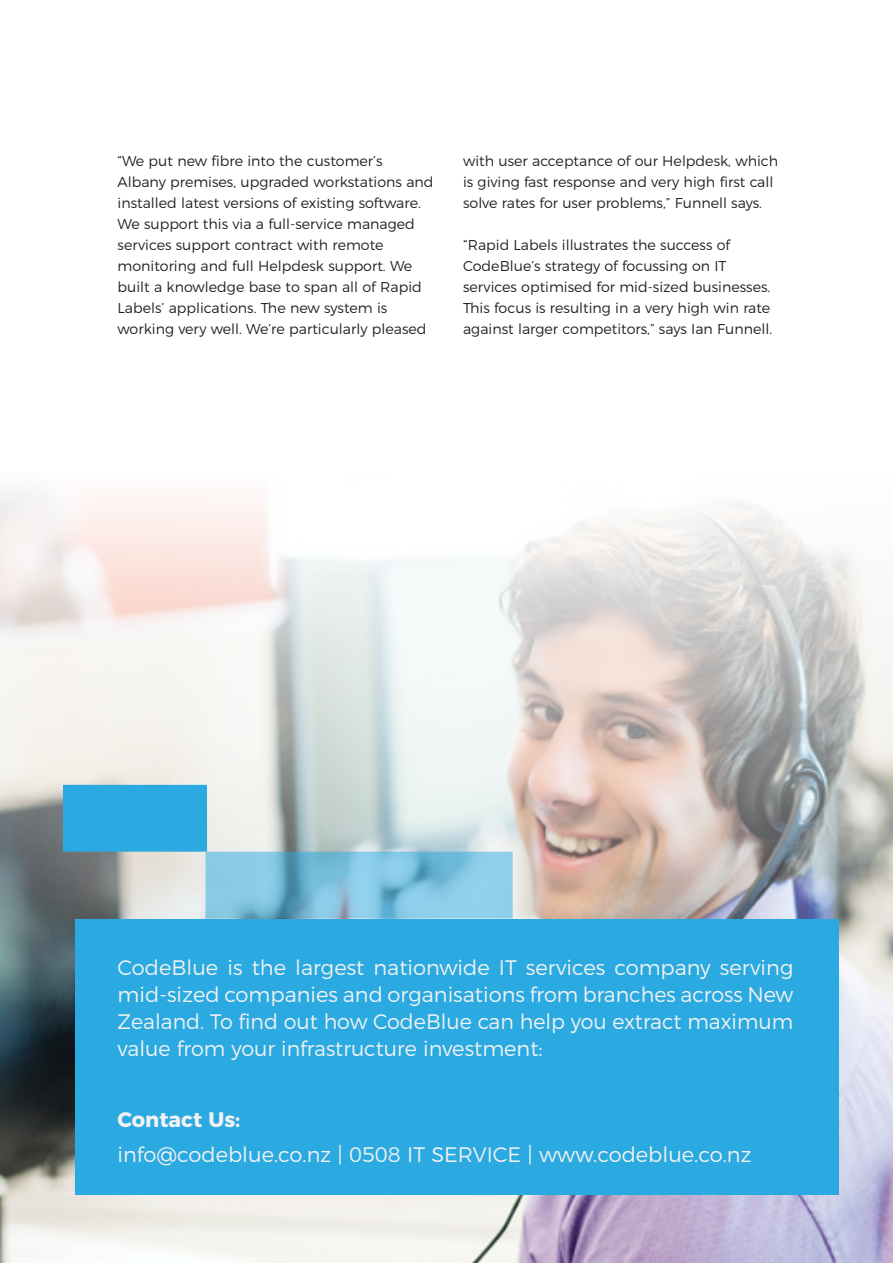
<style>
.page{position:relative;width:893px;height:1263px;background:#fff}
.page>*{position:absolute;margin:0;border:0;box-sizing:border-box;transform-origin:0 0}
.t1{font:300 21px/27px "Montserrat";color:#f2f2f2;text-align:justify}
.t2{font:700 21px "Montserrat";color:#f2f2f2}
.t3{font:300 14.25px/21px "Montserrat";color:#231f20}
</style>
<div class="page">
<img style="left:0;top:492px;width:893px;height:771px">
<div style="left:75px;top:918px;width:764px;height:276px;background:#2baae1"></div>
<svg style="left:206px;top:852px;width:307px;height:66px;background:#7fc1dd"></svg>
<div style="left:63px;top:785px;width:144px;height:67px;background:#2baae1;border:2px solid #2baae1"></div>
<p class="t3" style="left:118px;top:149px;width:317px">“We put new fibre into the customer’s Albany premises, upgraded workstations and installed latest versions of existing software.<br>We support this via a full-service managed services support contract with remote monitoring and full Helpdesk support. We built a knowledge base to span all of Rapid Labels’ applications. The new system is working very well. We’re particularly pleased</p>
<p class="t3" style="left:463px;top:149px;width:317px">with user acceptance of our Helpdesk, which is giving fast response and very high first call solve rates for user problems,” Funnell says.</p>
<p class="t3" style="left:463px;top:233px;width:311px">“Rapid Labels illustrates the success of CodeBlue’s strategy of focussing on IT services optimised for mid-sized businesses.<br>This focus is resulting in a very high win rate against larger competitors,” says Ian Funnell.</p>
<p class="t1" style="left:118px;top:952px;width:677px">CodeBlue is the largest nationwide IT services company serving mid-sized companies and organisations from branches across New Zealand. To find out how CodeBlue can help you extract maximum value from your infrastructure investment:</p>
<p class="t2" style="left:118px;top:1102px;width:124px">Contact Us:</p>
<p class="t1" style="left:118px;top:1139px;width:635px">info@codeblue.co.nz | 0508 IT SERVICE | www.codeblue.co.nz</p>
</div>
